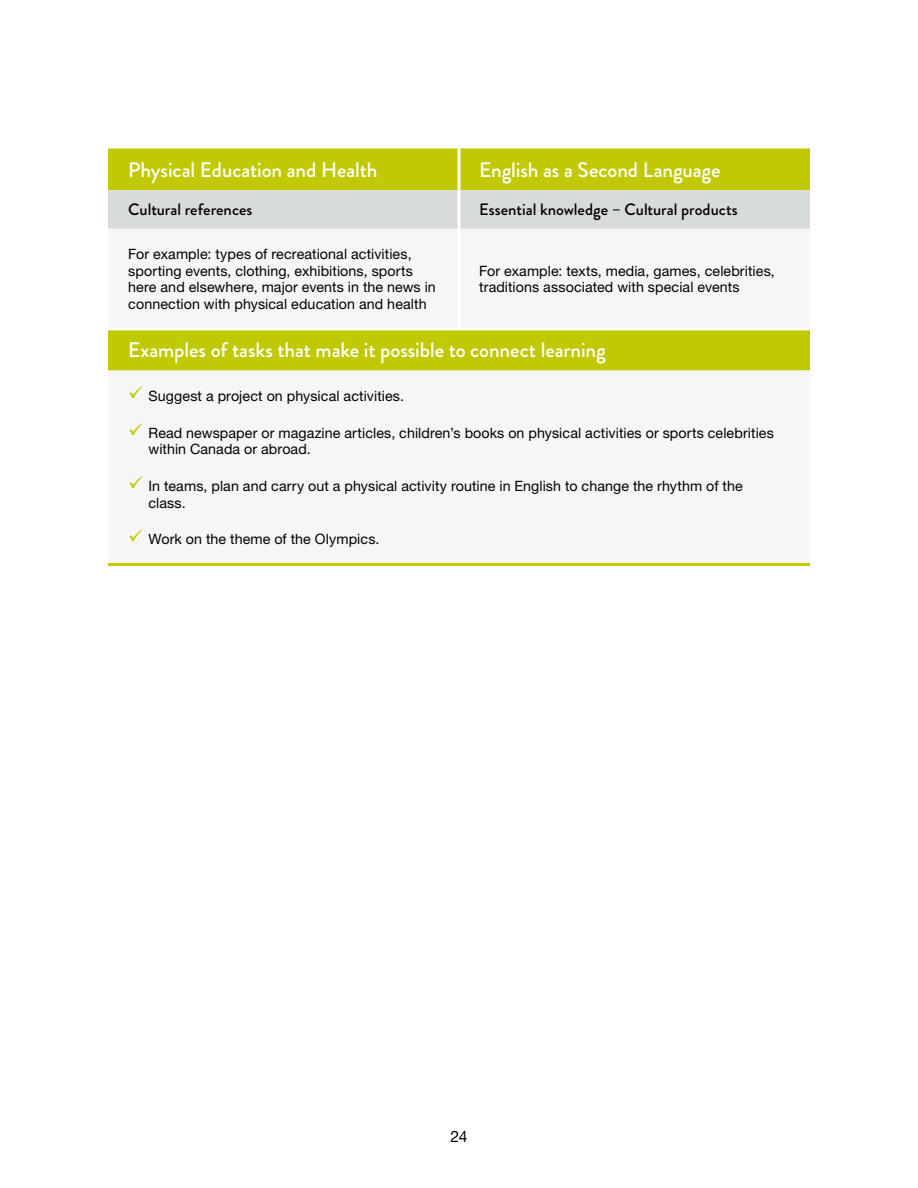
<style>
.page{position:relative;width:918px;height:1188px;background:#fff}
.page>*{position:absolute;margin:0;border:0;box-sizing:border-box;transform-origin:0 0}
.t1{font:500 21px "Brandon Grotesque";letter-spacing:-.005em;color:#fff}
.t2{font:500 16.5px "Brandon Grotesque";color:#000}
.t3{font:15.75px "Helvetica Neue LT Std";color:#000}
.t4{font:14.25px/16.5px "Helvetica Neue LT Std";letter-spacing:.005em;color:#000}
</style>
<div class="page">
<div style="left:108px;top:148px;width:702px;height:42px;background:#c0c901"></div>
<div style="left:108px;top:190px;width:702px;height:39px;background:#d8dbdc"></div>
<div style="left:108px;top:330px;width:702px;height:41px;background:#c0c901"></div>
<hr style="left:458px;top:148px;width:2px;height:42px;background:#fff">
<hr style="left:458px;top:190px;width:2px;height:39px;background:#fff">
<hr style="left:108px;top:563px;width:351px;height:3px;background:#c0c901">
<hr style="left:459px;top:563px;width:351px;height:3px;background:#c0c901">
<h1 class="t1" style="left:128px;top:155px;width:251px">Physical Education and Health</h1>
<h1 class="t1" style="left:479px;top:155px;width:243px">English as a Second Language</h1>
<p class="t2" style="left:128px;top:198px;width:126px">Cultural references</p>
<p class="t2" style="left:479px;top:198px;width:260px">Essential knowledge – Cultural products</p>
<p class="t4" style="left:128px;top:246px;width:309px">For example: types of recreational activities, sporting events, clothing, exhibitions, sports here and elsewhere, major events in the news in connection with physical education and health</p>
<p class="t4" style="left:479px;top:262px;width:297px">For example: texts, media, games, celebrities, traditions associated with special events</p>
<h1 class="t1" style="left:128px;top:335px;width:479px">Examples of tasks that make it possible to connect learning</h1>
<p class="t4" style="left:148px;top:388px;width:257px">Suggest a project on physical activities.</p>
<p class="t4" style="left:148px;top:424px;width:627px">Read newspaper or magazine articles, children’s books on physical activities or sports celebrities within Canada or abroad.</p>
<p class="t4" style="left:148px;top:478px;width:596px">In teams, plan and carry out a physical activity routine in English to change the rhythm of the class.</p>
<p class="t4" style="left:148px;top:531px;width:233px">Work on the theme of the Olympics.</p>
<p class="t3" style="left:451px;top:1127px;width:18px">24</p>
</div>
